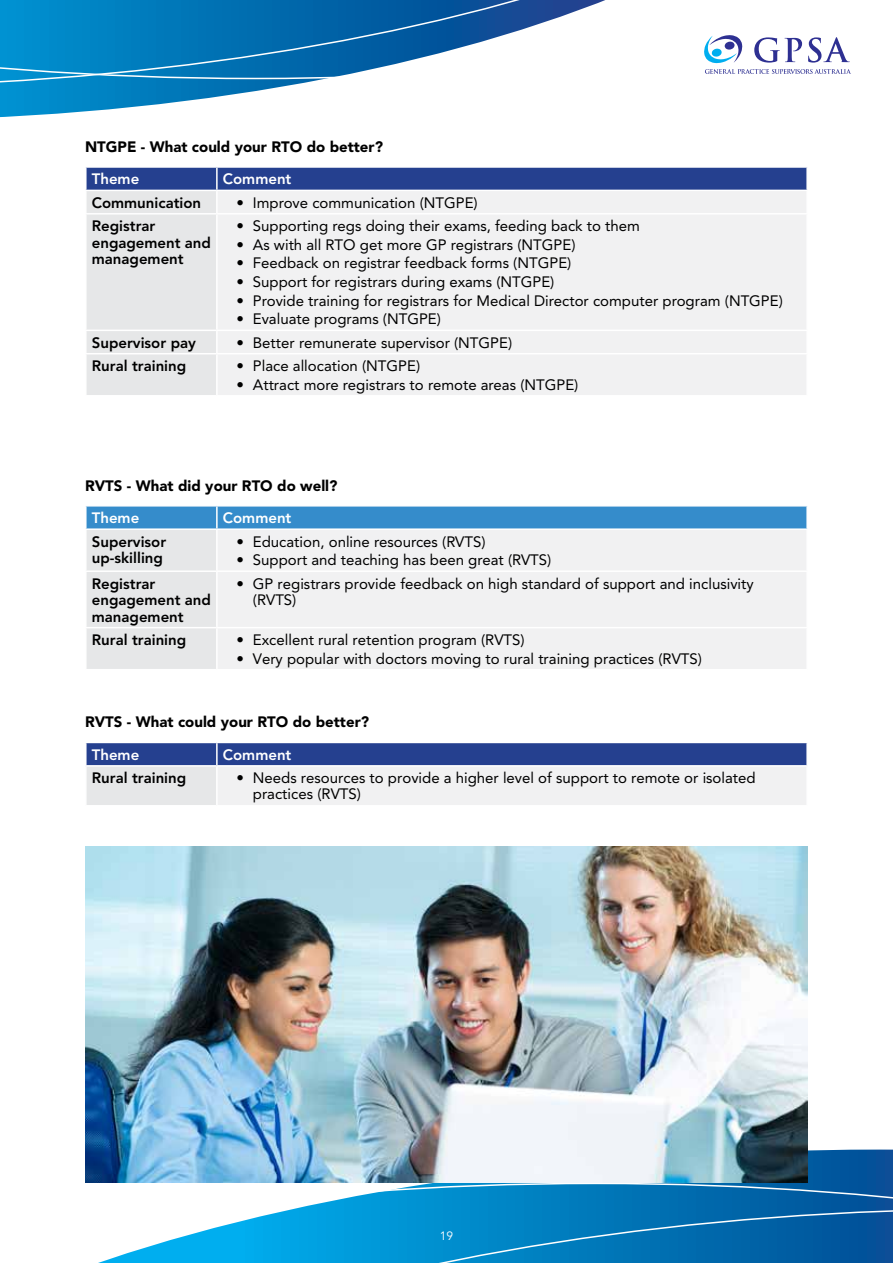
<style>
.page{position:relative;width:893px;height:1263px;background:#fff}
.page>*{position:absolute;margin:0;border:0;box-sizing:border-box;transform-origin:0 0}
.t1{font:15px/16.5px "Avenir";color:#000}
.t2{font:800 15px/16.5px "Avenir";color:#000}
.t3{font:900 15px "Avenir LT Std";color:#000}
.t4{font:800 15px "Avenir";color:#fff}
.t5{font:12px "Avenir";color:#fff}
</style>
<div class="page">
<svg style="left:808px;top:1149px;width:85px;height:34px;background:#09579d"></svg>
<svg style="left:298px;top:1183px;width:595px;height:25px;background:#288ac2"></svg>
<svg style="left:98px;top:1208px;width:795px;height:55px;background:#2291ca"></svg>
<svg style="left:0;top:88px;width:273px;height:30px"></svg>
<svg style="left:0;top:0;width:803px;height:88px"></svg>
<svg style="left:704px;top:35px;width:38px;height:28px"></svg>
<svg style="left:705px;top:69px;width:146px;height:5px"></svg>
<svg style="left:754px;top:37px;width:48px;height:26px"></svg>
<svg style="left:808px;top:37px;width:42px;height:26px"></svg>
<svg style="left:87px;top:168px;width:719px;height:227px;background:#9ea8c6"></svg>
<div style="left:218px;top:191px;width:588px;height:204px;background:#f1f1f2"></div>
<hr style="left:216px;top:168px;width:2px;height:22px;background:#fff">
<hr style="left:85px;top:190px;width:132px;height:1px;background:#fff">
<hr style="left:217px;top:190px;width:591px;height:1px;background:#fff">
<hr style="left:216px;top:191px;width:2px;height:22px;background:#fff">
<hr style="left:85px;top:213px;width:132px;height:2px;background:#fff">
<hr style="left:217px;top:213px;width:591px;height:2px;background:#fff">
<hr style="left:216px;top:215px;width:2px;height:115px;background:#fff">
<hr style="left:85px;top:330px;width:132px;height:1px;background:#fff">
<hr style="left:217px;top:330px;width:591px;height:1px;background:#fff">
<hr style="left:216px;top:331px;width:2px;height:22px;background:#fff">
<hr style="left:85px;top:353px;width:132px;height:1px;background:#fff">
<hr style="left:217px;top:353px;width:591px;height:1px;background:#fff">
<hr style="left:216px;top:354px;width:2px;height:41px;background:#fff">
<svg style="left:87px;top:506px;width:719px;height:163px;background:#94bdda"></svg>
<div style="left:218px;top:530px;width:588px;height:139px;background:#f1f1f2"></div>
<hr style="left:216px;top:506px;width:2px;height:22px;background:#fff">
<hr style="left:85px;top:528px;width:132px;height:2px;background:#fff">
<hr style="left:217px;top:528px;width:591px;height:2px;background:#fff">
<hr style="left:216px;top:530px;width:2px;height:40px;background:#fff">
<hr style="left:85px;top:570px;width:132px;height:2px;background:#fff">
<hr style="left:217px;top:570px;width:591px;height:2px;background:#fff">
<hr style="left:85px;top:627px;width:132px;height:1px;background:#fff">
<hr style="left:217px;top:627px;width:591px;height:1px;background:#fff">
<hr style="left:216px;top:572px;width:2px;height:55px;background:#fff">
<hr style="left:216px;top:628px;width:2px;height:41px;background:#fff">
<div style="left:87px;top:743px;width:719px;height:22px;background:#25408f"></div>
<div style="left:86px;top:766px;width:131px;height:40px;background:#e6e7e8"></div>
<div style="left:217px;top:766px;width:590px;height:40px;background:#f1f1f2"></div>
<hr style="left:216px;top:743px;width:2px;height:22px;background:#fff">
<hr style="left:85px;top:765px;width:132px;height:2px;background:#fff">
<hr style="left:85px;top:767px;width:2px;height:38px;background:#fff">
<hr style="left:217px;top:765px;width:591px;height:2px;background:#fff">
<hr style="left:216px;top:767px;width:2px;height:38px;background:#fff">
<hr style="left:806px;top:767px;width:2px;height:38px;background:#fff">
<hr style="left:85px;top:805px;width:132px;height:1px;background:#fff">
<hr style="left:217px;top:805px;width:591px;height:1px;background:#fff">
<img style="left:85px;top:847px;width:723px;height:336px">
<p class="t3" style="left:85px;top:137px;width:299px">NTGPE - What could your RTO do better?</p>
<p class="t4" style="left:92px;top:170px;width:49px">Theme</p>
<p class="t4" style="left:223px;top:170px;width:70px">Comment</p>
<p class="t2" style="left:92px;top:194px;width:111px">Communication</p>
<p class="t1" style="left:236px;top:194px;width:243px">• Improve communication (NTGPE)</p>
<p class="t2" style="left:92px;top:218px;width:121px">Registrar engagement and management</p>
<p class="t1" style="left:236px;top:218px;width:405px">• Supporting regs doing their exams, feeding back to them</p>
<p class="t1" style="left:236px;top:236px;width:341px">• As with all RTO get more GP registrars (NTGPE)</p>
<p class="t1" style="left:236px;top:255px;width:337px">• Feedback on registrar feedback forms (NTGPE)</p>
<p class="t1" style="left:236px;top:274px;width:320px">• Support for registrars during exams (NTGPE)</p>
<p class="t1" style="left:236px;top:292px;width:548px">• Provide training for registrars for Medical Director computer program (NTGPE)</p>
<p class="t1" style="left:236px;top:311px;width:206px">• Evaluate programs (NTGPE)</p>
<p class="t2" style="left:92px;top:334px;width:106px">Supervisor pay</p>
<p class="t1" style="left:236px;top:334px;width:277px">• Better remunerate supervisor (NTGPE)</p>
<p class="t2" style="left:92px;top:358px;width:96px">Rural training</p>
<p class="t1" style="left:236px;top:358px;width:185px">• Place allocation (NTGPE)</p>
<p class="t1" style="left:236px;top:376px;width:344px">• Attract more registrars to remote areas (NTGPE)</p>
<p class="t3" style="left:85px;top:476px;width:254px">RVTS - What did your RTO do well?</p>
<p class="t4" style="left:92px;top:509px;width:49px">Theme</p>
<p class="t4" style="left:223px;top:509px;width:70px">Comment</p>
<p class="t2" style="left:92px;top:533px;width:76px">Supervisor up-skilling</p>
<p class="t1" style="left:236px;top:533px;width:251px">• Education, online resources (RVTS)</p>
<p class="t1" style="left:236px;top:552px;width:316px">• Support and teaching has been great (RVTS)</p>
<p class="t2" style="left:92px;top:575px;width:121px">Registrar engagement and management</p>
<p class="t1" style="left:253px;top:575px;width:502px;text-indent:-16px">• GP registrars provide feedback on high standard of support and inclusivity (RVTS)</p>
<p class="t2" style="left:92px;top:631px;width:96px">Rural training</p>
<p class="t1" style="left:236px;top:632px;width:290px">• Excellent rural retention program (RVTS)</p>
<p class="t1" style="left:236px;top:650px;width:467px">• Very popular with doctors moving to rural training practices (RVTS)</p>
<p class="t3" style="left:85px;top:713px;width:286px">RVTS - What could your RTO do better?</p>
<p class="t4" style="left:92px;top:746px;width:49px">Theme</p>
<p class="t4" style="left:223px;top:746px;width:70px">Comment</p>
<p class="t2" style="left:92px;top:770px;width:96px">Rural training</p>
<p class="t1" style="left:253px;top:770px;width:504px;line-height:16px;text-indent:-16px">• Needs resources to provide a higher level of support to remote or isolated practices (RVTS)</p>
<p class="t5" style="left:440px;top:1228px;width:15px">19</p>
</div>
